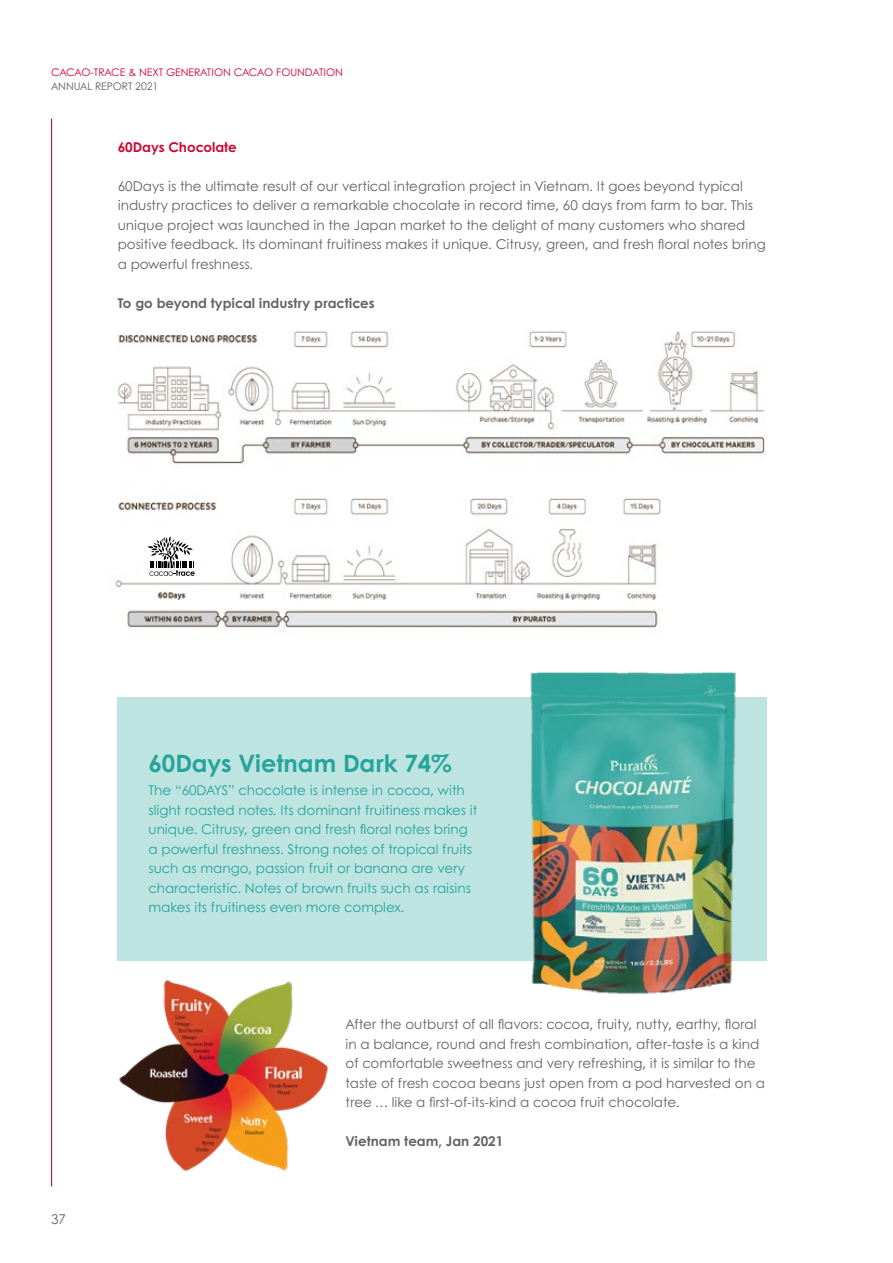
<style>
.page{position:relative;width:893px;height:1263px;background:#fff}
.page>*{position:absolute;margin:0;border:0;box-sizing:border-box;transform-origin:0 0}
.t1{font:700 24px "Century Gothic";color:#25a49b}
.t2{font:13.5px/19.5px "Century Gothic";color:#646363}
.t3{font:13.5px/19.5px "Century Gothic";color:#25a49b}
.t4{font:700 13.5px "Century Gothic";color:#646363}
.t5{font:700 13.5px "Century Gothic";color:#cc0935}
.t6{font:10.5px "Century Gothic";color:#cc0935}
.t7{font:10.5px "Century Gothic";color:#646363}
</style>
<div class="page">
<div style="left:118px;top:697px;width:649px;height:264px;background:#bee4e1"></div>
<img style="left:115px;top:331px;width:650px;height:298px">
<img style="left:119px;top:979px;width:210px;height:193px">
<img style="left:530px;top:671px;width:206px;height:323px">
<div style="left:142px;top:529px;width:60px;height:53px;background:#fff"></div>
<svg style="left:147px;top:536px;width:48px;height:40px"></svg>
<hr style="left:51px;top:119px;width:1px;height:1067px;background:#cc0935">
<p class="t6" style="left:51px;top:66px;width:293px">CACAO-TRACE &amp; NEXT GENERATION CACAO FOUNDATION</p>
<p class="t7" style="left:51px;top:79px;width:109px">ANNUAL REPORT 2021</p>
<p class="t5" style="left:118px;top:138px;width:121px">60Days Chocolate</p>
<p class="t2" style="left:118px;top:176px;width:650px">60Days is the ultimate result of our vertical integration project in Vietnam. It goes beyond typical industry practices to deliver a remarkable chocolate in record time, 60 days from farm to bar. This unique project was launched in the Japan market to the delight of many customers who shared positive feedback. Its dominant fruitiness makes it unique. Citrusy, green, and fresh floral notes bring a powerful freshness.</p>
<p class="t4" style="left:118px;top:294px;width:259px">To go beyond typical industry practices</p>
<h1 class="t1" style="left:148px;top:747px;width:305px">60Days Vietnam Dark 74%</h1>
<p class="t3" style="left:148px;top:780px;width:330px">The “60DAYS” chocolate is intense in cocoa, with slight roasted notes. Its dominant fruitiness makes it unique. Citrusy, green and fresh floral notes bring a powerful freshness. Strong notes of tropical fruits such as mango, passion fruit or banana are very characteristic. Notes of brown fruits such as raisins makes its fruitiness even more complex.</p>
<p class="t2" style="left:51px;top:1209px;width:16px">37</p>
<p class="t2" style="left:345px;top:1014px;width:421px">After the outburst of all flavors: cocoa, fruity, nutty, earthy, floral in a balance, round and fresh combination, after-taste is a kind of comfortable sweetness and very refreshing, it is similar to the taste of fresh cocoa beans just open from a pod harvested on a tree … like a first-of-its-kind a cocoa fruit chocolate.</p>
<p class="t4" style="left:345px;top:1132px;width:159px">Vietnam team, Jan 2021</p>
</div>
